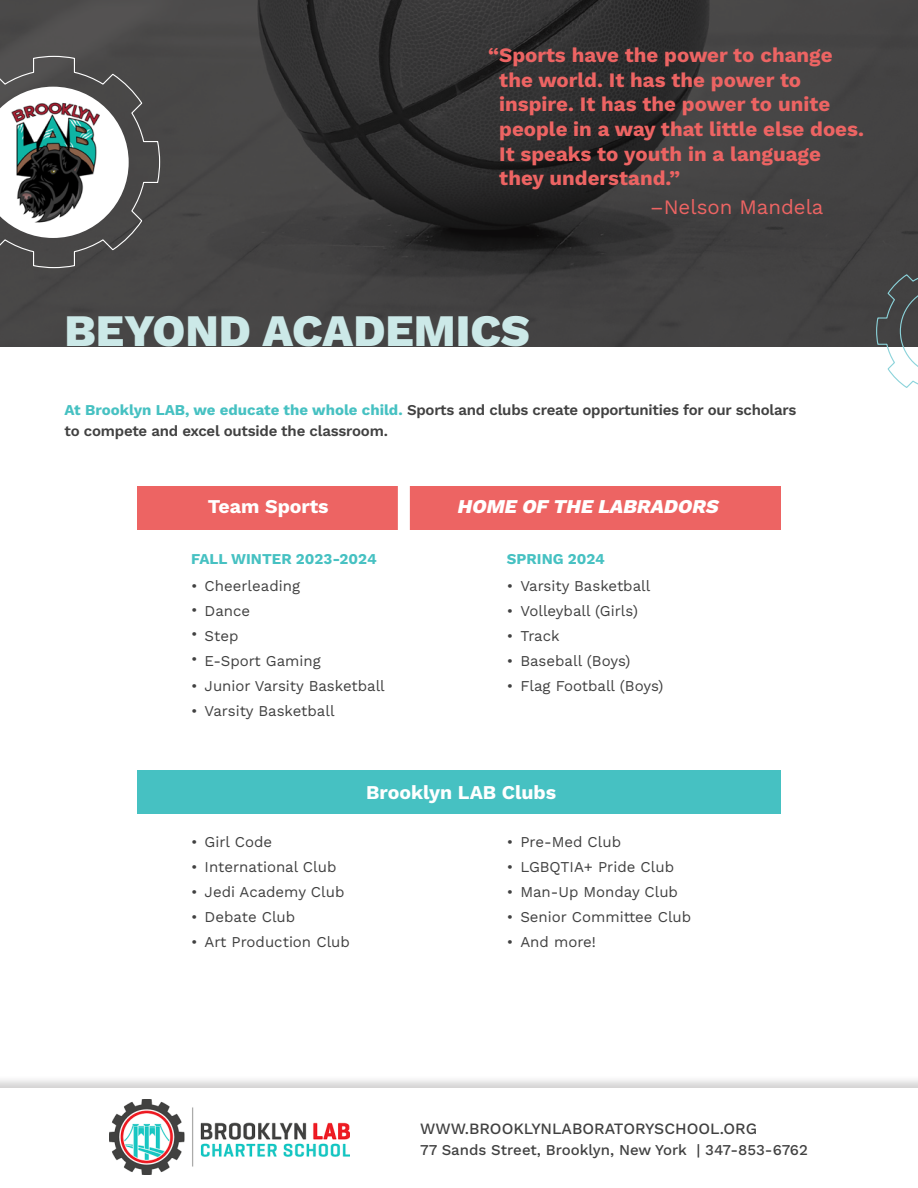
<style>
.page{position:relative;width:918px;height:1188px;background:#fff}
.page>*{position:absolute;margin:0;border:0;box-sizing:border-box;transform-origin:0 0}
.t1{font:800 45px "Work Sans";color:#cce9e8}
.t2{font:700 20.4px/24.6px "Work Sans";color:#ed6463}
.t3{font:20.4px "Work Sans";color:#ed6463}
.t4{font:700 19.5px "Work Sans";color:#fff}
.t5{font:italic 800 19.5px "Work Sans";color:#fff}
.t6{font:500 15.75px "Work Sans";color:#414141}
.t7{font:15px "Work Sans";color:#414141}
.t8{font:600 15px/21px "Work Sans";letter-spacing:-.015em;color:#414141}
.t9{font:500 15px "Work Sans";color:#414141}
.t10{font:700 15px "Work Sans";color:#46c1c2}
.s1{font-weight:700;color:#46c1c2}
</style>
<div class="page">
<div style="left:137px;top:486px;width:644px;height:43px;background:#ed6463"></div>
<div style="left:137px;top:770px;width:644px;height:44px;background:#46c1c2"></div>
<svg style="left:0;top:0;width:918px;height:346px;background:#3c3b3c"></svg>
<svg style="left:0;top:55px;width:161px;height:214px;background:#504f4f"></svg>
<img style="left:0;top:87px;width:129px;height:151px">
<div style="left:398px;top:475px;width:12px;height:65px;background:#fff"></div>
<svg style="left:876px;top:262px;width:42px;height:126px"></svg>
<div style="left:0;top:1074px;width:918px;height:114px;background:#231f20;opacity:.2"></div>
<div style="left:0;top:1089px;width:918px;height:99px;background:#fff"></div>
<img style="left:109px;top:1100px;width:240px;height:75px">
<p class="t2" style="left:499px;top:42px;width:366px;text-indent:-11px">“Sports have the power to change the world. It has the power to inspire. It has the power to unite people in a way that little else does.<br>It speaks to youth in a language they understand.”</p>
<p class="t3" style="left:650px;top:191px;width:175px">–Nelson Mandela</p>
<p class="t1" style="left:65px;top:297px;width:467px">BEYOND ACADEMICS</p>
<p class="t8" style="left:65px;top:398px;width:733px"><span class="s1">At Brooklyn LAB, we educate the whole child.</span> Sports and clubs create opportunities for our scholars to compete and excel outside the classroom.</p>
<p class="t4" style="left:208px;top:491px;width:122px">Team Sports</p>
<p class="t5" style="left:457px;top:491px;width:268px">HOME OF THE LABRADORS</p>
<p class="t10" style="left:191px;top:548px;width:187px">FALL WINTER 2023-2024</p>
<p class="t7" style="left:191px;top:575px;width:110px">• Cheerleading</p>
<p class="t7" style="left:191px;top:600px;width:61px">• Dance</p>
<p class="t7" style="left:191px;top:624px;width:49px">• Step</p>
<p class="t7" style="left:191px;top:649px;width:131px">• E-Sport Gaming</p>
<p class="t7" style="left:191px;top:674px;width:195px">• Junior Varsity Basketball</p>
<p class="t7" style="left:191px;top:699px;width:145px">• Varsity Basketball</p>
<p class="t10" style="left:507px;top:548px;width:100px">SPRING 2024</p>
<p class="t7" style="left:507px;top:575px;width:145px">• Varsity Basketball</p>
<p class="t7" style="left:507px;top:600px;width:133px">• Volleyball (Girls)</p>
<p class="t7" style="left:507px;top:624px;width:54px">• Track</p>
<p class="t7" style="left:507px;top:649px;width:125px">• Baseball (Boys)</p>
<p class="t7" style="left:507px;top:674px;width:158px">• Flag Football (Boys)</p>
<p class="t7" style="left:191px;top:831px;width:82px">• Girl Code</p>
<p class="t7" style="left:191px;top:856px;width:147px">• International Club</p>
<p class="t7" style="left:191px;top:881px;width:155px">• Jedi Academy Club</p>
<p class="t7" style="left:191px;top:906px;width:106px">• Debate Club</p>
<p class="t7" style="left:191px;top:931px;width:160px">• Art Production Club</p>
<p class="t4" style="left:366px;top:778px;width:191px">Brooklyn LAB Clubs</p>
<p class="t7" style="left:507px;top:831px;width:116px">• Pre-Med Club</p>
<p class="t7" style="left:507px;top:856px;width:169px">• LGBQTIA+ Pride Club</p>
<p class="t7" style="left:507px;top:881px;width:173px">• Man-Up Monday Club</p>
<p class="t7" style="left:507px;top:906px;width:186px">• Senior Committee Club</p>
<p class="t7" style="left:507px;top:931px;width:91px">• And more!</p>
<p class="t6" style="left:420px;top:1117px;width:339px">WWW.BROOKLYNLABORATORYSCHOOL.ORG</p>
<p class="t9" style="left:420px;top:1139px;width:389px">77 Sands Street, Brooklyn, New York | 347-853-6762</p>
</div>
